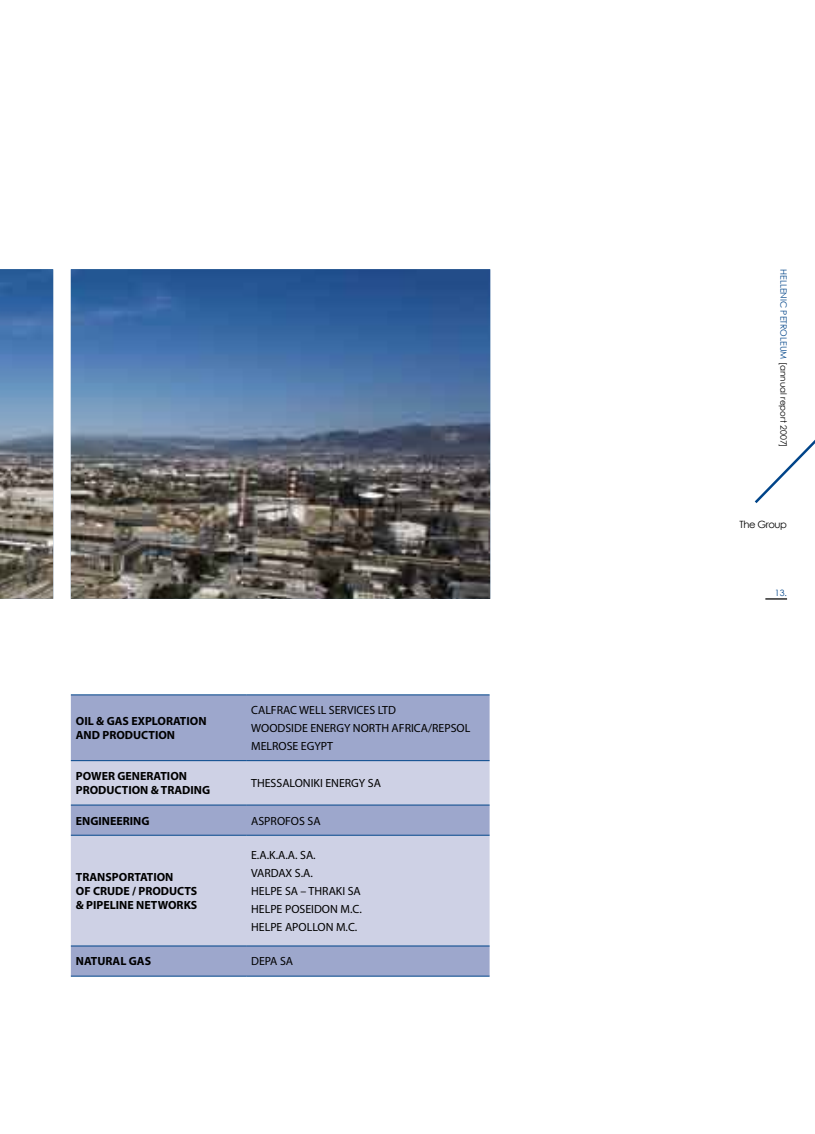
<style>
.page{position:relative;width:815px;height:1134px;background:#fff}
.page>*{position:absolute;margin:0;border:0;box-sizing:border-box;transform-origin:0 0}
.t1{font:11.88px/17.8px "Myriad Pro";color:#000}
.t2{font:700 11.88px/14.2px "Myriad Pro";color:#000}
.t3{font:10px "Century Gothic";letter-spacing:-.04em;color:#000}
.t4{font:8.75px "Century Gothic";color:#000}
.t5{font:8.75px "Century Gothic";color:#004489}
.s1{color:#004489}
</style>
<div class="page">
<img style="left:0;top:269px;width:490px;height:330px">
<div style="left:71px;top:695px;width:419px;height:281px;background:#9da7cc"></div>
<svg style="left:71px;top:761px;width:419px;height:185px;background:#c4c9e0"></svg>
<hr style="left:71px;top:694px;width:175px;height:1px;background:#004489">
<hr style="left:246px;top:694px;width:244px;height:1px;background:#004489">
<hr style="left:71px;top:760px;width:175px;height:1px;background:#004489">
<hr style="left:246px;top:760px;width:244px;height:1px;background:#004489">
<hr style="left:71px;top:805px;width:175px;height:1px;background:#004489">
<hr style="left:246px;top:805px;width:244px;height:1px;background:#004489">
<hr style="left:71px;top:835px;width:175px;height:1px;background:#004489">
<hr style="left:246px;top:835px;width:244px;height:1px;background:#004489">
<hr style="left:71px;top:946px;width:175px;height:1px;background:#004489">
<hr style="left:246px;top:946px;width:244px;height:1px;background:#004489">
<hr style="left:71px;top:976px;width:175px;height:1px;background:#004489">
<hr style="left:246px;top:976px;width:244px;height:1px;background:#004489">
<hr style="left:765px;top:598px;width:22px;height:2px;background:#000">
<svg style="left:754px;top:440px;width:61px;height:63px"></svg>
<p class="t2" style="left:76px;top:713px;width:132px">OIL &amp; GAS EXPLORATION<br>AND PRODUCTION</p>
<p class="t1" style="left:251px;top:701px;width:221px">CALFRAC WELL SERVICES LTD<br>WOODSIDE ENERGY NORTH AFRICA/REPSOL<br>MELROSE EGYPT</p>
<p class="t2" style="left:76px;top:769px;width:136px">POWER GENERATION<br>PRODUCTION &amp; TRADING</p>
<p class="t1" style="left:251px;top:774px;width:131px">THESSALONIKI ENERGY SA</p>
<p class="t2" style="left:76px;top:813px;width:75px">ENGINEERING</p>
<p class="t1" style="left:251px;top:811px;width:71px">ΑSPROFOS SA</p>
<p class="t2" style="left:76px;top:869px;width:123px">TRANSPORTATION<br>OF CRUDE / PRODUCTS &amp; PIPELINE NETWORKS</p>
<p class="t1" style="left:251px;top:846px;width:112px">Ε.Α.Κ.Α.Α. SA.<br>VARDAX S.A.<br>HELPE SA – THRAKI SA<br>HELPE POSEIDON M.C.<br>HELPE ΑPOLLON M.C.</p>
<p class="t2" style="left:76px;top:954px;width:77px">NATURAL GAS</p>
<p class="t1" style="left:251px;top:952px;width:43px">DEPA SA</p>
<p class="t4" style="left:790px;top:269px;width:180px;rotate:90deg"><span class="s1">HELLENIC PETROLEUM</span> [annual report 2007]</p>
<p class="t3" style="left:739px;top:517px;width:49px">The Group</p>
<p class="t5" style="left:775px;top:587px;width:14px">13.</p>
</div>
